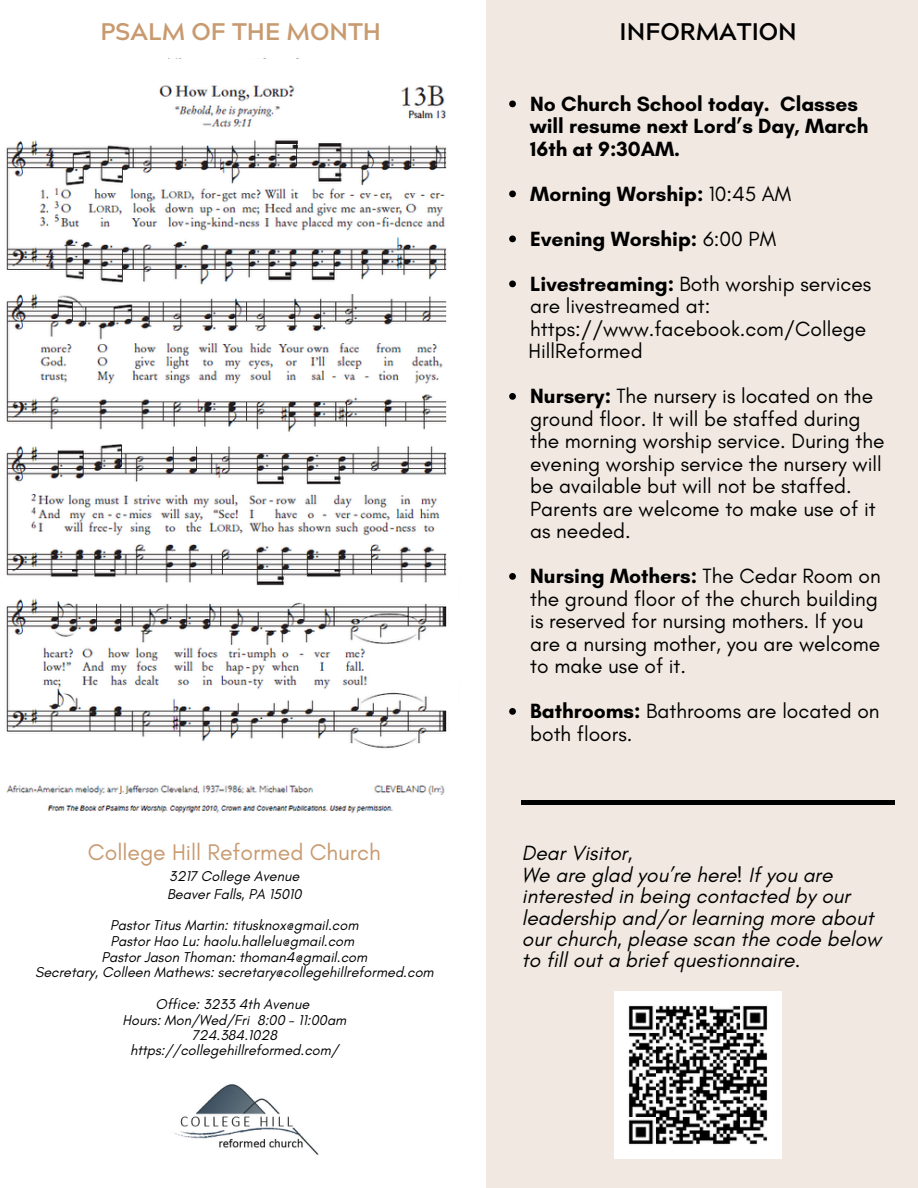
<style>
.page{position:relative;width:918px;height:1188px;background:#fff}
.page>*{position:absolute;margin:0;border:0;box-sizing:border-box;transform-origin:0 0}
.t1{font:700 24px "Acherus Grotesque";color:#c89a70}
.t2{font:700 24px "Acherus Grotesque";color:#000}
.t3{font:23.1px "Glacial Indifference";color:#c89a70}
.t4{font:21px/22.5px "Glacial Indifference";color:#000}
.t5{font:italic 21px/21.3px "Glacial Indifference";color:#000}
.t6{font:700 21px/22.5px "Glacial Indifference";color:#000}
.t7{font:italic 14.55px/18px "Glacial Indifference";color:#000}
.s1{font-weight:400}
.s2{font-weight:700}
</style>
<div class="page">
<div style="left:486px;top:0;width:432px;height:1188px;background:#f1e9e1"></div>
<hr style="left:522px;top:801px;width:373px;height:4px;background:#000">
<img style="left:615px;top:992px;width:166px;height:166px">
<img style="left:174px;top:1084px;width:145px;height:71px">
<img style="left:6px;top:85px;width:441px;height:728px">
<svg style="left:509px;top:101px;width:7px;height:6px"></svg>
<svg style="left:509px;top:191px;width:7px;height:6px"></svg>
<svg style="left:509px;top:236px;width:7px;height:6px"></svg>
<svg style="left:509px;top:281px;width:7px;height:6px"></svg>
<svg style="left:509px;top:393px;width:7px;height:7px"></svg>
<svg style="left:509px;top:573px;width:7px;height:7px"></svg>
<svg style="left:509px;top:708px;width:7px;height:7px"></svg>
<p class="t1" style="left:100px;top:22px;width:282px">PSALM OF THE MONTH</p>
<p class="t2" style="left:620px;top:22px;width:179px">INFORMATION</p>
<p class="t3" style="left:88px;top:838px;width:294px">College Hill Reformed Church</p>
<p class="t7" style="left:167px;top:866px;width:136px">3217 College Avenue<br>Beaver Falls, PA 15010</p>
<p class="t7" style="left:110px;top:916px;width:250px">Pastor Titus Martin: titusknox@gmail.com</p>
<h1 class="t7" style="left:111px;top:932px;width:245px">Pastor Hao Lu: haolu.hallelu@gmail.com</h1>
<p class="t7" style="left:101px;top:947px;width:267px">Pastor Jason Thoman: thoman4@gmail.com</p>
<h3 class="t7" style="left:35px;top:963px;width:400px">Secretary, Colleen Mathews: secretary@collegehillreformed.com</h3>
<p class="t7" style="left:156px;top:995px;width:155px">Office: 3233 4th Avenue</p>
<h3 class="t7" style="left:122px;top:1010px;width:225px">Hours: Mon/Wed/Fri 8:00 - 11:00am</h3>
<p class="t7" style="left:192px;top:1026px;width:87px">724.384.1028</p>
<h3 class="t7" style="left:130px;top:1041px;width:210px">https://collegehillreformed.com/</h3>
<h1 class="t6" style="left:530px;top:92px;width:340px">No Church School today. Classes will resume next Lord’s Day, March<br>16th at 9:30AM.</h1>
<p class="t6" style="left:530px;top:182px;width:263px">Morning Worship: <span class="s1">10:45 AM</span></p>
<p class="t6" style="left:530px;top:227px;width:247px">Evening Worship: <span class="s1">6:00 PM</span></p>
<p class="t4" style="left:530px;top:272px;width:343px"><span class="s2">Livestreaming:</span> Both worship services are livestreamed at: https://www.facebook.com/College</p>
<p class="t4" style="left:529px;top:340px;width:116px">HillReformed</p>
<p class="t4" style="left:530px;top:385px;width:356px"><span class="s2">Nursery:</span> The nursery is located on the ground floor. It will be staffed during the morning worship service. During the evening worship service the nursery will be available but will not be staffed.<br>Parents are welcome to make use of it as needed.</p>
<p class="t4" style="left:530px;top:565px;width:352px"><span class="s2">Nursing Mothers:</span> The Cedar Room on the ground floor of the church building is reserved for nursing mothers. If you are a nursing mother, you are welcome to make use of it.</p>
<p class="t4" style="left:530px;top:700px;width:351px"><span class="s2">Bathrooms:</span> Bathrooms are located on both floors.</p>
<p class="t5" style="left:522px;top:842px;width:361px">Dear Visitor,<br>We are glad you’re here! If you are interested in being contacted by our leadership and/or learning more about our church, please scan the code below to fill out a brief questionnaire.</p>
</div>
